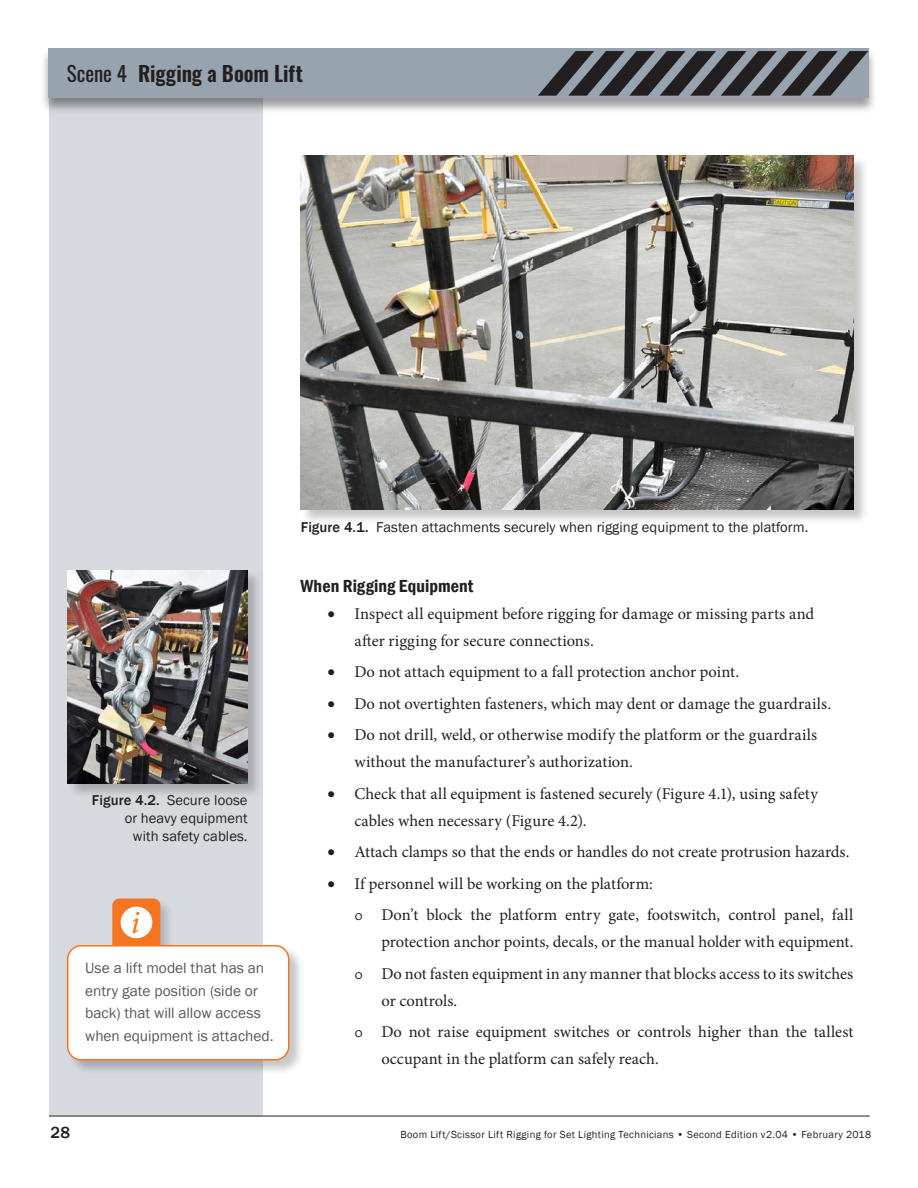
<style>
.page{position:relative;width:918px;height:1188px;background:#fff}
.page>*{position:absolute;margin:0;border:0;box-sizing:border-box;transform-origin:0 0}
.t1{font:italic 33px "Minion Pro";color:#f57523}
.t2{font:600 21px "Oswald";letter-spacing:-.005em;color:#231f20}
.subhead__small{font:600 condensed 18px "Franklin Gothic";letter-spacing:.005em;color:#231f20}
.t3{font:16.5px/27px "Minion Pro";color:#231f20}
.t4{font:500 16.5px "Franklin Gothic";color:#231f20}
.boxed_text{font:15.3px/22.5px "Franklin Gothic";color:#57585a}
.t5{font:14.7px/18px "Franklin Gothic";letter-spacing:.005em;color:#231f20;text-align:right}
.t6{font:10.5px "Franklin Gothic";letter-spacing:.03em;color:#231f20}
.s1{font-weight:400}
.s2{font-weight:500}
.s3{font-family:"Adobe Jenson Pro"}
</style>
<div class="page">
<div style="left:49px;top:50px;width:214px;height:1066px;background:#d6d9de"></div>
<div style="left:40px;top:48px;width:838px;height:66px;background:#231f20;opacity:.45"></div>
<div style="left:49px;top:49px;width:820px;height:49px;background:#97a3ae"></div>
<svg style="left:538px;top:51px;width:330px;height:45px"></svg>
<hr style="left:49px;top:1116px;width:821px;height:1px;background:#231f20">
<div style="left:301px;top:155px;width:568px;height:370px;background:#231f20;opacity:.25"></div>
<img style="left:301px;top:156px;width:553px;height:354px">
<div style="left:68px;top:570px;width:195px;height:229px;background:#231f20;opacity:.25"></div>
<img style="left:68px;top:570px;width:179px;height:214px">
<div style="left:111px;top:898px;width:64px;height:63px;background:#231f20;opacity:.2"></div>
<svg style="left:112px;top:899px;width:48px;height:46px"></svg>
<div style="left:121px;top:907px;width:31px;height:31px;background:#fff;border-radius:50%"></div>
<div style="left:67px;top:945px;width:238px;height:131px;background:#231f20;opacity:.25"></div>
<div style="left:68px;top:946px;width:221px;height:114px;background:#fff;border-radius:14px"></div>
<div style="left:67px;top:945px;width:222px;height:116px;border:2px solid #f57523;border-radius:14px"></div>
<p class="t2" style="left:67px;top:62px;width:238px"><span class="s1">Scene 4</span> Rigging a Boom Lift</p>
<p class="t5" style="left:92px;top:791px;width:157px"><span class="s2">Figure 4.2.</span> Secure loose or heavy equipment<br>with safety cables.</p>
<p class="t1" style="left:131px;top:900px;width:11px">i</p>
<p class="boxed_text" style="left:85px;top:957px;width:190px">Use a lift model that has an entry gate position (side or back) that will allow access when equipment is attached.</p>
<p class="t5" style="left:301px;top:518px;width:509px"><span class="s2">Figure 4.1.</span> Fasten attachments securely when rigging equipment to the platform.</p>
<p class="subhead__small" style="left:300px;top:574px;width:174px">When Rigging Equipment</p>
<p class="t3" style="left:354px;top:600px;width:461px;text-indent:-27px">• Inspect all equipment before rigging for damage or missing parts and after rigging for secure connections.</p>
<p class="t3" style="left:327px;top:659px;width:413px">• Do not attach equipment to a fall protection anchor point.</p>
<p class="t3" style="left:327px;top:690px;width:505px">• Do not overtighten fasteners, which may dent or damage the guardrails.</p>
<p class="t3" style="left:354px;top:722px;width:464px;text-indent:-27px">• Do not drill, weld, or otherwise modify the platform or the guardrails without the manufacturer’s authorization.</p>
<p class="t3" style="left:354px;top:780px;width:465px;text-indent:-27px">• Check that all equipment is fastened securely (Figure 4.1), using safety cables when necessary (Figure 4.2).</p>
<p class="t3" style="left:327px;top:839px;width:523px">• Attach clamps so that the ends or handles do not create protrusion hazards.</p>
<p class="t3" style="left:327px;top:870px;width:327px">• If personnel will be working on the platform:</p>
<p class="t3" style="left:354px;top:902px;width:500px;text-align:right"><span class="s3">ï</span> Don’t block the platform entry gate, footswitch, control panel, fall protection anchor points, decals, or the manual holder with equipment.</p>
<p class="t3" style="left:381px;top:960px;width:473px;text-indent:-27px"><span class="s3">ï</span> Do not fasten equipment in any manner that blocks access to its switches or controls.</p>
<p class="t3" style="left:381px;top:1019px;width:474px;text-indent:-27px"><span class="s3">ï</span> Do not raise equipment switches or controls higher than the tallest occupant in the platform can safely reach.</p>
<p class="t4" style="left:50px;top:1122px;width:21px">28</p>
<p class="t6" style="left:400px;top:1128px;width:472px">Boom Lift/Scissor Lift Rigging for Set Lighting Technicians • Second Edition v2.04 • February 2018</p>
</div>
